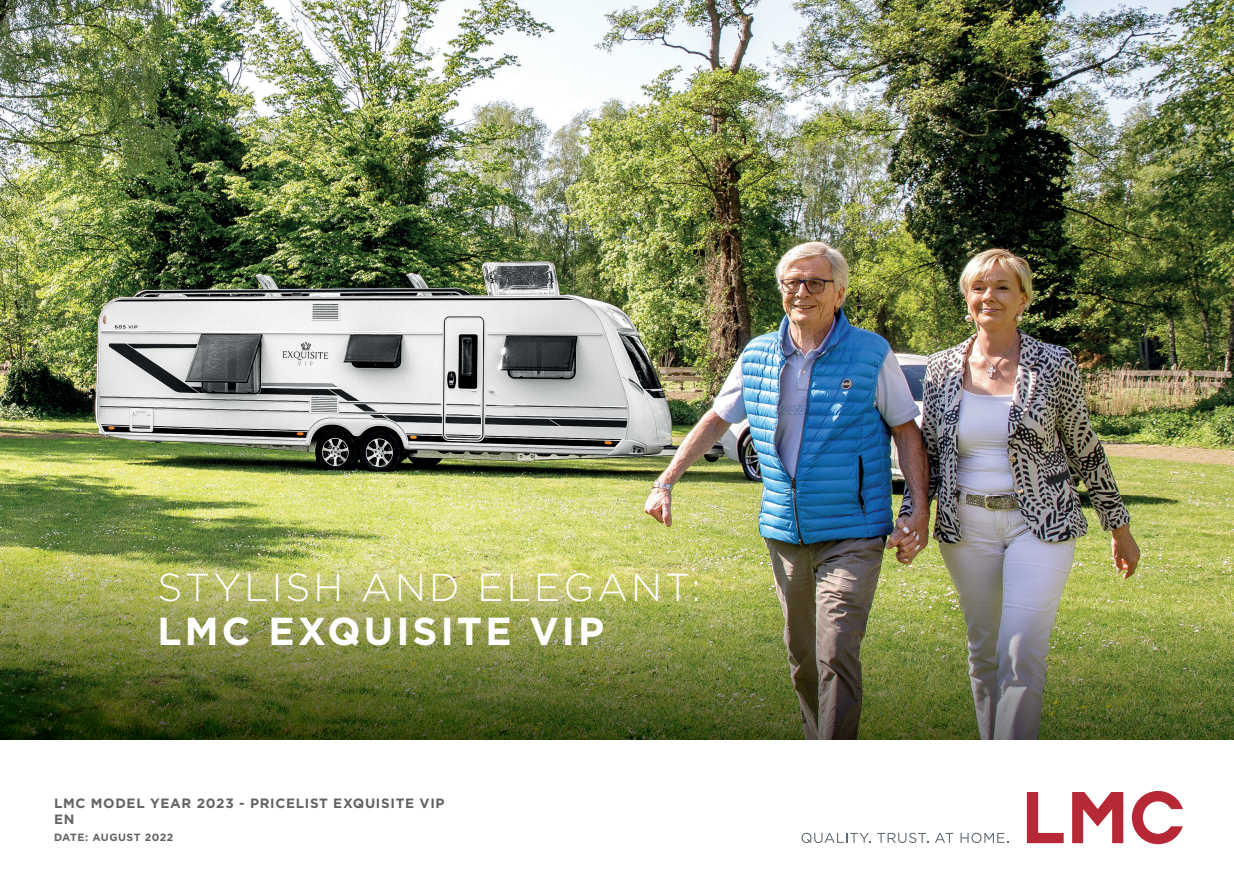
<style>
.page{position:relative;width:1234px;height:893px;background:#fff}
.page>*{position:absolute;margin:0;border:0;box-sizing:border-box;transform-origin:0 0}
.t1{font:300 39px "Gotham";letter-spacing:.08em;color:#fff}
.t2{font:700 39px "Gotham";letter-spacing:.08em;color:#fff}
.t3{font:700 13.5px/16.2px "Gotham";letter-spacing:.05em;color:#636366}
.t4{font:700 10.5px "Gotham";letter-spacing:.05em;color:#636366}
</style>
<div class="page">
<img style="left:0;top:0;width:1233px;height:495px">
<img style="left:0;top:495px;width:1233px;height:245px">
<svg style="left:1026px;top:792px;width:96px;height:51px"></svg>
<svg style="left:1131px;top:791px;width:51px;height:53px"></svg>
<svg style="left:801px;top:833px;width:69px;height:10px"></svg>
<svg style="left:877px;top:833px;width:49px;height:10px"></svg>
<svg style="left:935px;top:833px;width:18px;height:10px"></svg>
<svg style="left:960px;top:833px;width:45px;height:10px"></svg>
<h1 class="t1" style="left:157px;top:563px;width:545px">STYLISH AND ELEGANT:</h1>
<h1 class="t2" style="left:157px;top:605px;width:448px">LMC EXQUISITE VIP</h1>
<p class="t3" style="left:54px;top:795px;width:392px">LMC MODEL YEAR 2023 - PRICELIST EXQUISITE VIP<br>EN</p>
<p class="t4" style="left:54px;top:830px;width:121px">DATE: AUGUST 2022</p>
</div>
